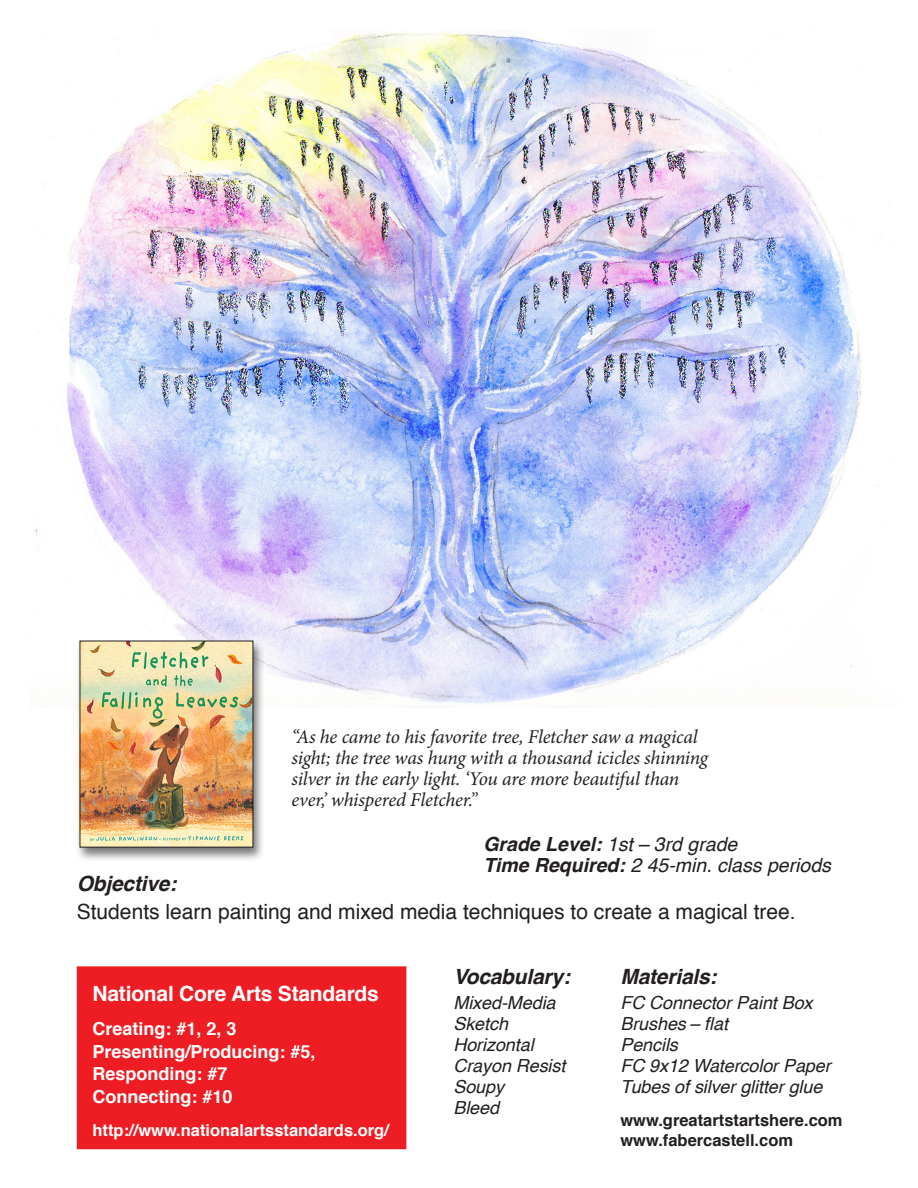
<style>
.page{position:relative;width:918px;height:1188px;background:#fff}
.page>*{position:absolute;margin:0;border:0;box-sizing:border-box;transform-origin:0 0}
.t1{font:21px "Helvetica";color:#231f20}
.t2{font:italic 700 21px "Helvetica";letter-spacing:-.01em;color:#231f20}
.t3{font:700 21px "Helvetica";letter-spacing:-.01em;color:#fff}
.t4{font:italic 19.5px/21px "Minion Pro";letter-spacing:-.015em;color:#231f20}
.t5{font:italic 19.5px/21px "Helvetica";color:#231f20}
.t6{font:italic 18px/21px "Helvetica";letter-spacing:-.005em;color:#231f20}
.t7{font:700 18px/22.5px "Helvetica";color:#fff}
.t8{font:700 16.5px/19.8px "Helvetica";color:#231f20}
.t9{font:700 16.5px "Helvetica";color:#fff}
.s1{font-weight:700}
</style>
<div class="page">
<img style="left:30px;top:30px;width:860px;height:674px">
<div style="left:77px;top:966px;width:329px;height:183px;background:#ee1d23;border:2px solid #ee1d23"></div>
<div style="left:75px;top:639px;width:191px;height:223px;background:#231f20;opacity:.6"></div>
<img style="left:81px;top:643px;width:170px;height:203px">
<p class="t4" style="left:291px;top:726px;width:418px">“As he came to his favorite tree, Fletcher saw a magical sight; the tree was hung with a thousand icicles shinning silver in the early light. ‘You are more beautiful than ever,’ whispered Fletcher.”</p>
<p class="t5" style="left:483px;top:835px;width:349px"><span class="s1">Grade Level:</span> 1st – 3rd grade<br><span class="s1">Time Required:</span> 2 45-min. class periods</p>
<p class="t2" style="left:77px;top:875px;width:101px">Objective:</p>
<p class="t1" style="left:77px;top:903px;width:721px">Students learn painting and mixed media techniques to create a magical tree.</p>
<p class="t3" style="left:93px;top:984px;width:288px">National Core Arts Standards</p>
<p class="t7" style="left:93px;top:1019px;width:225px">Creating: #1, 2, 3<br>Presenting/Producing: #5,<br>Responding: #7<br>Connecting: #10</p>
<p class="t9" style="left:93px;top:1123px;width:298px">http://www.nationalartsstandards.org/</p>
<p class="t2" style="left:453px;top:967px;width:118px">Vocabulary:</p>
<p class="t6" style="left:453px;top:994px;width:113px">Mixed-Media<br>Sketch<br>Horizontal<br>Crayon Resist<br>Soupy<br>Bleed</p>
<p class="t2" style="left:620px;top:967px;width:98px">Materials:</p>
<p class="t6" style="left:620px;top:994px;width:212px">FC Connector Paint Box<br>Brushes – flat<br>Pencils<br>FC 9x12 Watercolor Paper<br>Tubes of silver glitter glue</p>
<p class="t8" style="left:620px;top:1112px;width:224px">www.greatartstartshere.com www.fabercastell.com</p>
</div>
